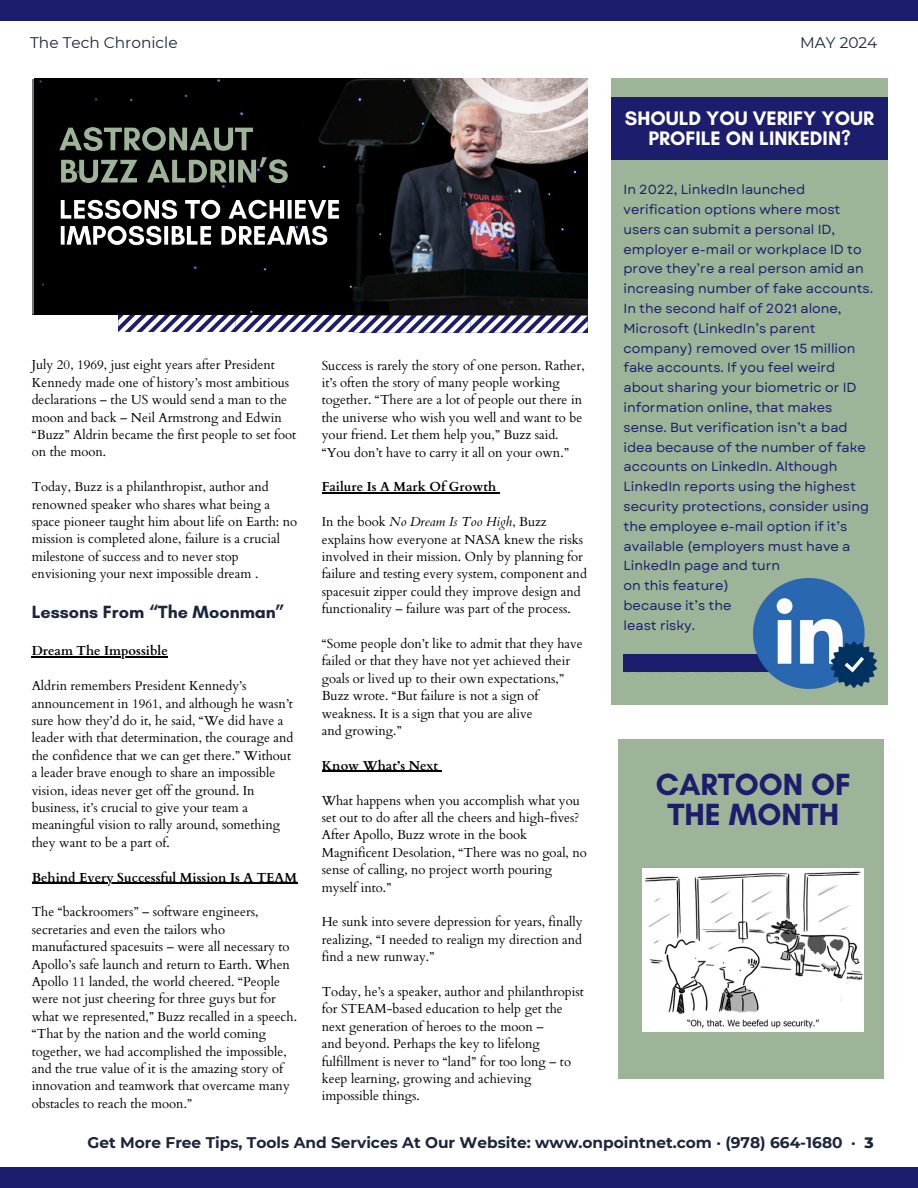
<style>
.page{position:relative;width:918px;height:1188px;background:#fff}
.page>*{position:absolute;margin:0;border:0;box-sizing:border-box;transform-origin:0 0}
.t1{font:700 31.2px/29.2px "Glacial Indifference";color:#1c1d6c;text-align:center}
.t2{font:700 19.95px/20.2px "Glacial Indifference";color:#fff;text-align:center}
.t3{font:700 18px "Glacial Indifference";color:#1b253c}
.t4{font:700 15.45px "Montserrat";color:#1b253c}
.t5{font:15.45px "Montserrat";color:#1b253c}
.t6{font:13.2px/19.8px "Garet";color:#1c1d6c}
.t7{font:13.05px/17.4px "Cardo";color:#000}
.t8{font:700 13.05px "Cardo";color:#000}
.s1{font-style:italic}
.s2{font-weight:800}
</style>
<div class="page">
<div style="left:0;top:1px;width:918px;height:20px;background:#1c1d6c"></div>
<div style="left:0;top:1168px;width:918px;height:20px;background:#1c1d6c"></div>
<div style="left:611px;top:78px;width:277px;height:627px;background:#9eb499"></div>
<div style="left:624px;top:655px;width:129px;height:17px;background:#1c1d6c"></div>
<div style="left:611px;top:98px;width:277px;height:62px;background:#1c1d6c"></div>
<svg style="left:119px;top:315px;width:469px;height:18px"></svg>
<img style="left:34px;top:78px;width:554px;height:237px">
<svg style="left:33px;top:79px;width:407px;height:236px;fill:#000"></svg>
<div style="left:618px;top:739px;width:266px;height:339px;background:#9eb499"></div>
<img style="left:642px;top:868px;width:222px;height:164px">
<img style="left:753px;top:579px;width:123px;height:110px">
<hr style="left:322px;top:493px;width:174px;height:1px;background:#000">
<hr style="left:322px;top:771px;width:116px;height:1px;background:#000">
<hr style="left:32px;top:656px;width:136px;height:2px;background:#000">
<hr style="left:32px;top:883px;width:265px;height:1px;background:#000">
<img style="left:50px;top:118px;width:298px;height:138px">
<p class="t5" style="left:30px;top:33px;width:149px">The Tech Chronicle</p>
<p class="t5" style="left:800px;top:33px;width:79px">MAY 2024</p>
<p class="t7" style="left:32px;top:357px;width:266px">July 20, 1969, just eight years after President Kennedy made one of history’s most ambitious declarations – the US would send a man to the moon and back – Neil Armstrong and Edwin “Buzz” Aldrin became the first people to set foot on the moon.</p>
<p class="t7" style="left:32px;top:478px;width:267px">Today, Buzz is a philanthropist, author and renowned speaker who shares what being a space pioneer taught him about life on Earth: no mission is completed alone, failure is a crucial milestone of success and to never stop envisioning your next impossible dream .</p>
<p class="t3" style="left:32px;top:601px;width:255px">Lessons From “The Moonman”</p>
<h3 class="t8" style="left:32px;top:642px;width:138px">Dream The Impossible</h3>
<p class="t7" style="left:32px;top:677px;width:263px">Aldrin remembers President Kennedy’s announcement in 1961, and although he wasn’t sure how they’d do it, he said, “We did have a leader with that determination, the courage and the confidence that we can get there.” Without a leader brave enough to share an impossible vision, ideas never get off the ground. In business, it’s crucial to give your team a meaningful vision to rally around, something they want to be a part of.</p>
<p class="t8" style="left:32px;top:869px;width:267px">Behind Every Successful Mission Is A TEAM</p>
<p class="t7" style="left:32px;top:904px;width:267px">The “backroomers” – software engineers, secretaries and even the tailors who manufactured spacesuits – were all necessary to Apollo’s safe launch and return to Earth. When Apollo 11 landed, the world cheered. “People were not just cheering for three guys but for what we represented,” Buzz recalled in a speech. “That by the nation and the world coming together, we had accomplished the impossible, and the true value of it is the amazing story of innovation and teamwork that overcame many obstacles to reach the moon.”</p>
<p class="t7" style="left:322px;top:357px;width:264px">Success is rarely the story of one person. Rather, it’s often the story of many people working together. “There are a lot of people out there in the universe who wish you well and want to be your friend. Let them help you,” Buzz said. “You don’t have to carry it all on your own.”</p>
<p class="t8" style="left:322px;top:479px;width:176px">Failure Is A Mark Of Growth</p>
<p class="t7" style="left:322px;top:513px;width:267px">In the book <span class="s1">No Dream Is Too High</span>, Buzz explains how everyone at NASA knew the risks involved in their mission. Only by planning for failure and testing every system, component and spacesuit zipper could they improve design and functionality – failure was part of the process.</p>
<p class="t7" style="left:322px;top:635px;width:262px">“Some people don’t like to admit that they have failed or that they have not yet achieved their goals or lived up to their own expectations,” Buzz wrote. “But failure is not a sign of weakness. It is a sign that you are alive<br>and growing.”</p>
<p class="t8" style="left:322px;top:757px;width:118px">Know What’s Next</p>
<p class="t7" style="left:322px;top:792px;width:267px">What happens when you accomplish what you set out to do after all the cheers and high-fives?<br>After Apollo, Buzz wrote in the book Magnificent Desolation, “There was no goal, no sense of calling, no project worth pouring myself into.”</p>
<p class="t7" style="left:322px;top:914px;width:263px;text-align:justify">He sunk into severe depression for years, finally realizing, “I needed to realign my direction and find a new runway.”</p>
<p class="t7" style="left:322px;top:983px;width:264px">Today, he’s a speaker, author and philanthropist for STEAM-based education to help get the next generation of heroes to the moon –<br>and beyond. Perhaps the key to lifelong fulfillment is never to “land” for too long – to keep learning, growing and achieving impossible things.</p>
<p class="t2" style="left:625px;top:107px;width:251px">SHOULD YOU VERIFY YOUR<br>PROFILE ON LINKEDIN?</p>
<p class="t6" style="left:624px;top:180px;width:251px">In 2022, LinkedIn launched verification options where most users can submit a personal ID, employer e-mail or workplace ID to prove they’re a real person amid an increasing number of fake accounts.<br>In the second half of 2021 alone,<br>Microsoft (LinkedIn’s parent company) removed over 15 million fake accounts. If you feel weird about sharing your biometric or ID information online, that makes sense. But verification isn’t a bad idea because of the number of fake accounts on LinkedIn. Although<br>LinkedIn reports using the highest security protections, consider using the employee e-mail option if it’s available (employers must have a<br>LinkedIn page and turn</p>
<h5 class="t6" style="left:624px;top:576px;width:107px">on this feature)</h5>
<p class="t6" style="left:624px;top:596px;width:110px">because it’s the</p>
<p class="t6" style="left:624px;top:615px;width:73px">least risky.</p>
<p class="t1" style="left:656px;top:770px;width:197px">CARTOON OF<br>THE MONTH</p>
<h4 class="t4" style="left:88px;top:1133px;width:788px">Get More Free Tips, Tools And Services At Our Website: www.onpointnet.com · (978) 664-1680 · <span class="s2">3</span></h4>
</div>
